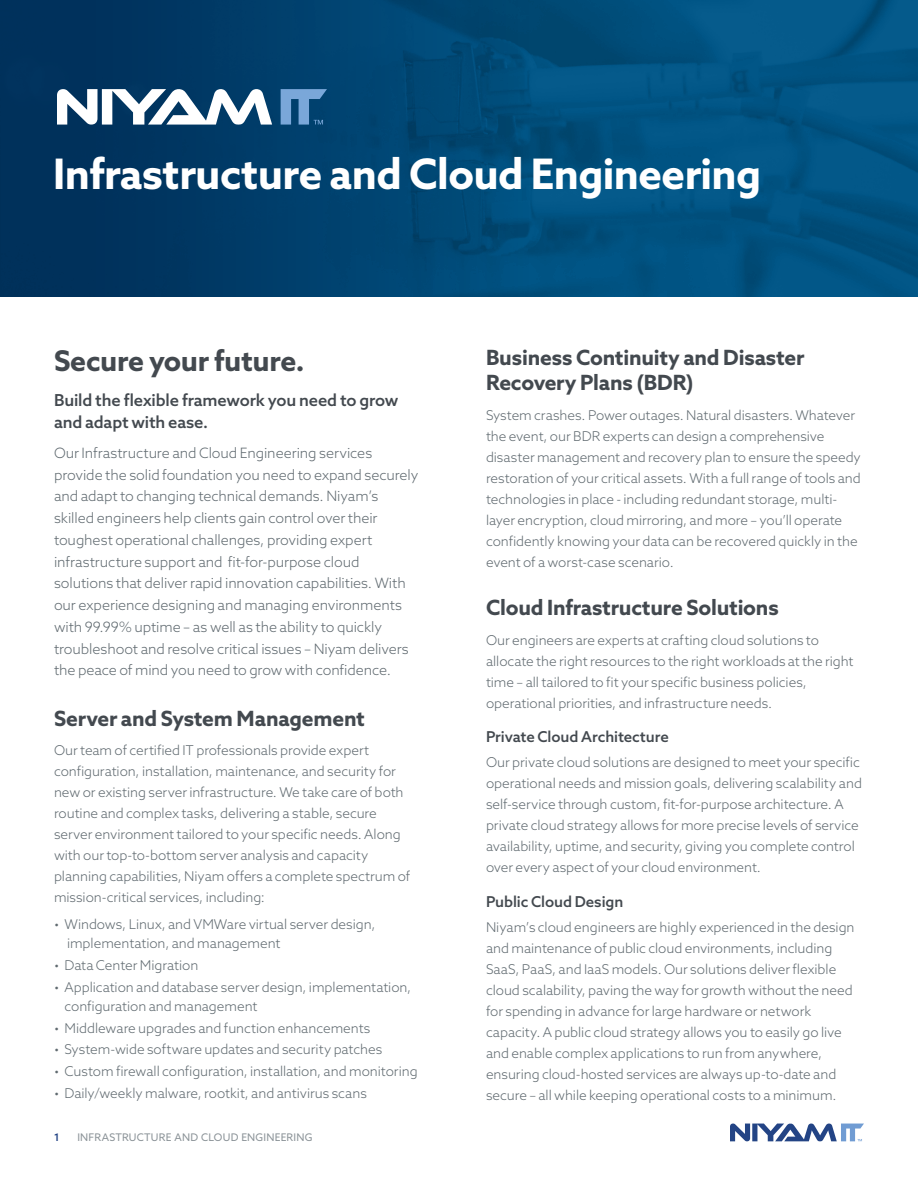
<style>
.page{position:relative;width:918px;height:1188px;background:#fff}
.page>*{position:absolute;margin:0;border:0;box-sizing:border-box;transform-origin:0 0}
.t1{font:700 42px "Azo Sans";letter-spacing:-.015em;color:#fff}
.t2{font:700 28.5px "Azo Sans";letter-spacing:-.015em;color:#43494f}
.t3{font:700 21px/25.2px "Azo Sans";letter-spacing:-.01em;color:#43494f}
.t4{font:500 16.5px/21.8px "Azo Sans";letter-spacing:-.01em;color:#43494f}
.t5{font:500 15px "Azo Sans";letter-spacing:-.005em;color:#43494f}
.t6{font:300 14.25px/21.8px "Azo Sans";letter-spacing:-.005em;color:#606a70}
.t7{font:300 13.5px/21px "Azo Sans";letter-spacing:-.005em;color:#606a70}
.t8{font:10.5px "Azo Sans";letter-spacing:.02em;color:#8a9297}
.t9{font:500 10.5px "Azo Sans";color:#234485}
</style>
<div class="page">
<svg style="left:730px;top:1123px;width:134px;height:18px"></svg>
<img style="left:543px;top:0;width:375px;height:297px">
<div style="left:0;top:0;width:543px;height:297px;background:linear-gradient(to right,#002d57,#004f7c)"></div>
<svg style="left:57px;top:89px;width:215px;height:36px"></svg>
<svg style="left:281px;top:89px;width:46px;height:36px;background:#477cac"></svg>
<h1 class="t1" style="left:53px;top:146px;width:710px">Infrastructure and Cloud Engineering</h1>
<h2 class="t2" style="left:54px;top:342px;width:252px">Secure your future.</h2>
<p class="t4" style="left:54px;top:389px;width:346px">Build the flexible framework you need to grow and adapt with ease.</p>
<p class="t6" style="left:54px;top:442px;width:366px">Our Infrastructure and Cloud Engineering services provide the solid foundation you need to expand securely and adapt to changing technical demands. Niyam’s skilled engineers help clients gain control over their toughest operational challenges, providing expert infrastructure support and fit-for-purpose cloud solutions that deliver rapid innovation capabilities. With our experience designing and managing environments with 99.99% uptime – as well as the ability to quickly troubleshoot and resolve critical issues – Niyam delivers the peace of mind you need to grow with confidence.</p>
<h3 class="t3" style="left:54px;top:705px;width:312px">Server and System Management</h3>
<p class="t7" style="left:54px;top:739px;width:358px">Our team of certified IT professionals provide expert configuration, installation, maintenance, and security for new or existing server infrastructure. We take care of both routine and complex tasks, delivering a stable, secure server environment tailored to your specific needs. Along with our top-to-bottom server analysis and capacity planning capabilities, Niyam offers a complete spectrum of mission-critical services, including:</p>
<p class="t7" style="left:67px;top:914px;width:310px;line-height:19.5px;text-indent:-13px">• Windows, Linux, and VMWare virtual server design, implementation, and management</p>
<p class="t7" style="left:54px;top:954px;width:146px">• Data Center Migration</p>
<p class="t7" style="left:65px;top:977px;width:348px;line-height:19.5px;text-indent:-11px">• Application and database server design, implementation, configuration and management</p>
<p class="t7" style="left:54px;top:1017px;width:318px">• Middleware upgrades and function enhancements</p>
<p class="t7" style="left:54px;top:1039px;width:330px">• System-wide software updates and security patches</p>
<p class="t7" style="left:54px;top:1061px;width:365px">• Custom firewall configuration, installation, and monitoring</p>
<p class="t7" style="left:54px;top:1082px;width:314px">• Daily/weekly malware, rootkit, and antivirus scans</p>
<p class="t9" style="left:54px;top:1131px;width:7px">1</p>
<p class="t8" style="left:77px;top:1131px;width:237px">INFRASTRUCTURE AND CLOUD ENGINEERING</p>
<h3 class="t3" style="left:486px;top:345px;width:320px">Business Continuity and Disaster<br>Recovery Plans (BDR)</h3>
<p class="t7" style="left:486px;top:404px;width:376px">System crashes. Power outages. Natural disasters. Whatever the event, our BDR experts can design a comprehensive disaster management and recovery plan to ensure the speedy restoration of your critical assets. With a full range of tools and technologies in place - including redundant storage, multi&shy;layer encryption, cloud mirroring, and more – you’ll operate confidently knowing your data can be recovered quickly in the event of a worst-case scenario.</p>
<h3 class="t3" style="left:486px;top:595px;width:294px">Cloud Infrastructure Solutions</h3>
<p class="t7" style="left:486px;top:629px;width:369px">Our engineers are experts at crafting cloud solutions to allocate the right resources to the right workloads at the right time – all tailored to fit your specific business policies, operational priorities, and infrastructure needs.</p>
<p class="t5" style="left:486px;top:727px;width:184px">Private Cloud Architecture</p>
<p class="t7" style="left:486px;top:752px;width:378px">Our private cloud solutions are designed to meet your specific operational needs and mission goals, delivering scalability and self-service through custom, fit-for-purpose architecture. A private cloud strategy allows for more precise levels of service availability, uptime, and security, giving you complete control over every aspect of your cloud environment.</p>
<p class="t5" style="left:486px;top:892px;width:139px">Public Cloud Design</p>
<p class="t7" style="left:486px;top:917px;width:370px">Niyam’s cloud engineers are highly experienced in the design and maintenance of public cloud environments, including SaaS, PaaS, and IaaS models. Our solutions deliver flexible cloud scalability, paving the way for growth without the need for spending in advance for large hardware or network capacity. A public cloud strategy allows you to easily go live and enable complex applications to run from anywhere, ensuring cloud-hosted services are always up-to-date and secure – all while keeping operational costs to a minimum.</p>
</div>
